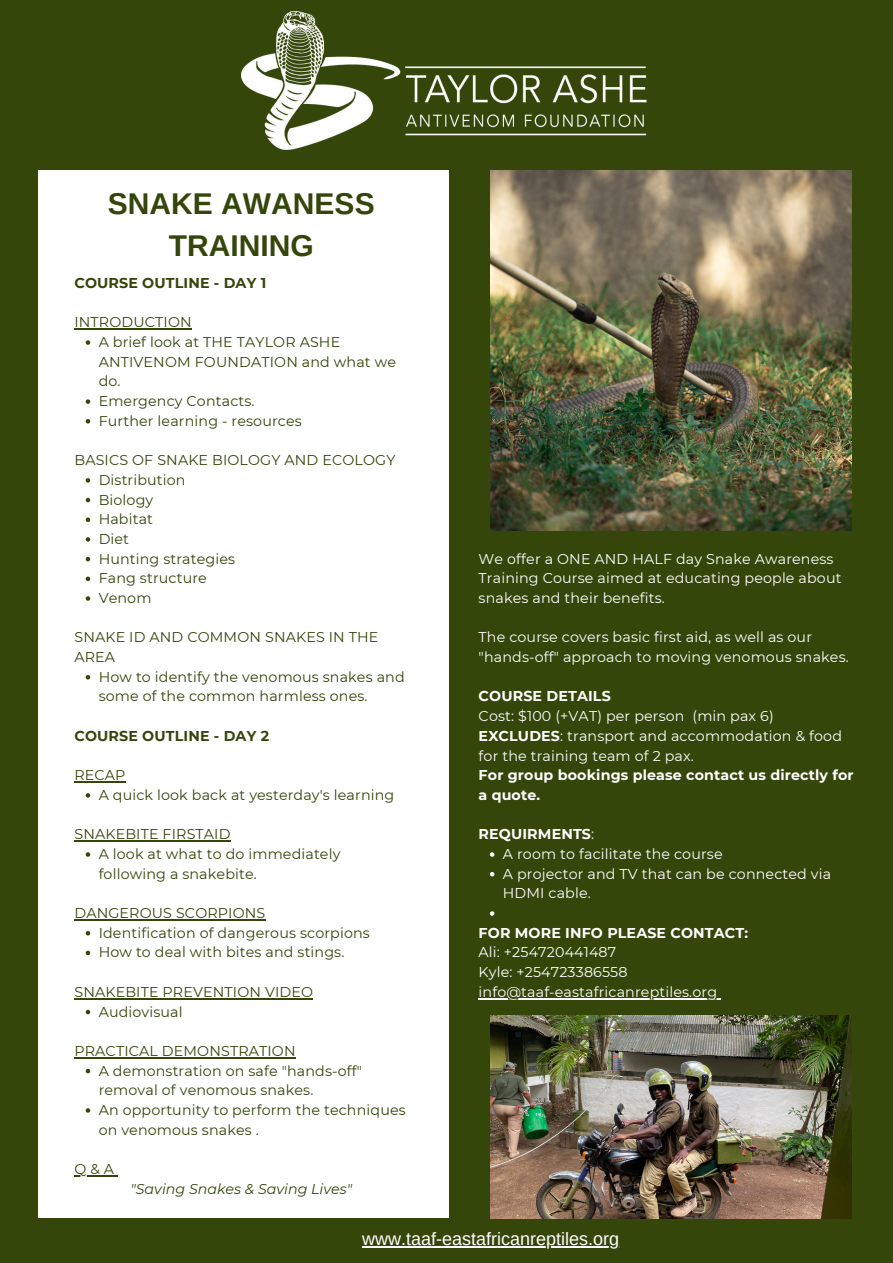
<style>
.page{position:relative;width:893px;height:1263px;background:#34460a}
.page>*{position:absolute;margin:0;border:0;box-sizing:border-box;transform-origin:0 0}
.t1{font:700 30px/41.6px "Arimo";color:#34460a;text-align:center}
.t2{font:18px "Arimo";color:#fff}
.t3{font:14.25px/19.6px "Montserrat";letter-spacing:.01em;color:#34460a}
.t4{font:14.25px/19.6px "Montserrat";letter-spacing:.01em;color:#fff}
.t5{font:700 14.25px/19.6px "Montserrat";letter-spacing:.01em;color:#fff}
.t6{font:700 14.25px "Montserrat";letter-spacing:.01em;color:#34460a}
.t7{font:italic 14.25px "Montserrat";color:#34460a}
.s1{font-weight:700}
.s2{font-weight:400}
</style>
<div class="page">
<div style="left:38px;top:170px;width:411px;height:1048px;background:#fff"></div>
<img style="left:491px;top:170px;width:360px;height:361px">
<img style="left:241px;top:11px;width:406px;height:139px">
<svg style="left:490px;top:852px;width:4px;height:5px"></svg>
<svg style="left:490px;top:872px;width:4px;height:4px"></svg>
<svg style="left:490px;top:911px;width:4px;height:5px"></svg>
<hr style="left:478px;top:998px;width:239px;height:1px;background:#fff">
<img style="left:491px;top:1015px;width:360px;height:203px">
<hr style="left:74px;top:328px;width:118px;height:2px;background:#34460a">
<svg style="left:86px;top:340px;width:4px;height:5px"></svg>
<svg style="left:86px;top:399px;width:4px;height:5px"></svg>
<svg style="left:86px;top:419px;width:4px;height:5px"></svg>
<svg style="left:86px;top:478px;width:4px;height:5px"></svg>
<svg style="left:86px;top:498px;width:4px;height:4px"></svg>
<svg style="left:86px;top:517px;width:4px;height:5px"></svg>
<svg style="left:86px;top:537px;width:4px;height:5px"></svg>
<svg style="left:86px;top:557px;width:4px;height:4px"></svg>
<svg style="left:86px;top:577px;width:4px;height:4px"></svg>
<svg style="left:86px;top:596px;width:4px;height:5px"></svg>
<svg style="left:86px;top:675px;width:4px;height:4px"></svg>
<hr style="left:74px;top:781px;width:52px;height:1px;background:#34460a">
<svg style="left:86px;top:793px;width:4px;height:5px"></svg>
<hr style="left:74px;top:840px;width:157px;height:1px;background:#34460a">
<svg style="left:86px;top:852px;width:4px;height:5px"></svg>
<hr style="left:74px;top:919px;width:191px;height:1px;background:#34460a">
<svg style="left:86px;top:931px;width:4px;height:4px"></svg>
<svg style="left:86px;top:951px;width:4px;height:4px"></svg>
<hr style="left:74px;top:998px;width:239px;height:1px;background:#34460a">
<svg style="left:86px;top:1010px;width:4px;height:4px"></svg>
<hr style="left:74px;top:1057px;width:222px;height:1px;background:#34460a">
<svg style="left:86px;top:1069px;width:4px;height:4px"></svg>
<svg style="left:86px;top:1108px;width:4px;height:5px"></svg>
<hr style="left:74px;top:1175px;width:40px;height:1px;background:#34460a">
<hr style="left:362px;top:1246px;width:257px;height:1px;background:#fff">
<p class="t1" style="left:108px;top:183px;width:268px">SNAKE AWANESS<br>TRAINING</p>
<p class="t6" style="left:74px;top:274px;width:193px">COURSE OUTLINE - DAY 1</p>
<p class="t3" style="left:74px;top:312px;width:119px">INTRODUCTION</p>
<p class="t3" style="left:99px;top:332px;width:299px">A brief look at THE TAYLOR ASHE<br>ANTIVENOM FOUNDATION and what we do.</p>
<p class="t3" style="left:99px;top:391px;width:157px">Emergency Contacts.</p>
<p class="t3" style="left:99px;top:411px;width:205px">Further learning - resources</p>
<p class="t3" style="left:74px;top:450px;width:322px">BASICS OF SNAKE BIOLOGY AND ECOLOGY</p>
<p class="t3" style="left:99px;top:470px;width:88px">Distribution</p>
<p class="t3" style="left:99px;top:490px;width:56px">Biology</p>
<p class="t3" style="left:99px;top:509px;width:56px">Habitat</p>
<p class="t3" style="left:99px;top:529px;width:32px">Diet</p>
<p class="t3" style="left:99px;top:549px;width:138px">Hunting strategies</p>
<p class="t3" style="left:99px;top:568px;width:110px">Fang structure</p>
<p class="t3" style="left:99px;top:588px;width:54px">Venom</p>
<p class="t3" style="left:74px;top:627px;width:305px">SNAKE ID AND COMMON SNAKES IN THE<br>AREA</p>
<p class="t3" style="left:99px;top:667px;width:307px">How to identify the venomous snakes and some of the common harmless ones.</p>
<p class="t6" style="left:74px;top:727px;width:196px">COURSE OUTLINE - DAY 2</p>
<p class="t3" style="left:74px;top:765px;width:53px">RECAP</p>
<p class="t3" style="left:99px;top:785px;width:297px">A quick look back at yesterday's learning</p>
<p class="t3" style="left:74px;top:824px;width:157px">SNAKEBITE FIRSTAID</p>
<p class="t3" style="left:99px;top:844px;width:243px">A look at what to do immediately following a snakebite.</p>
<p class="t3" style="left:74px;top:903px;width:192px">DANGEROUS SCORPIONS</p>
<p class="t3" style="left:99px;top:923px;width:273px">Identification of dangerous scorpions</p>
<p class="t3" style="left:99px;top:942px;width:247px">How to deal with bites and stings.</p>
<p class="t3" style="left:74px;top:982px;width:240px">SNAKEBITE PREVENTION VIDEO</p>
<p class="t3" style="left:99px;top:1001px;width:86px">Audiovisual</p>
<p class="t3" style="left:74px;top:1041px;width:223px">PRACTICAL DEMONSTRATION</p>
<p class="t3" style="left:99px;top:1061px;width:265px">A demonstration on safe "hands-off" removal of venomous snakes.</p>
<p class="t3" style="left:99px;top:1100px;width:309px">An opportunity to perform the techniques on venomous snakes .</p>
<p class="t3" style="left:74px;top:1159px;width:41px">Q&amp;A</p>
<p class="t7" style="left:131px;top:1180px;width:223px">"Saving Snakes &amp; Saving Lives"</p>
<p class="t2" style="left:362px;top:1228px;width:258px">www.taaf-eastafricanreptiles.org</p>
<p class="t4" style="left:478px;top:549px;width:364px">We offer a ONE AND HALF day Snake Awareness<br>Training Course aimed at educating people about snakes and their benefits.</p>
<p class="t4" style="left:478px;top:627px;width:372px">The course covers basic first aid, as well as our "hands-off" approach to moving venomous snakes.</p>
<p class="t5" style="left:478px;top:686px;width:134px">COURSE DETAILS</p>
<p class="t4" style="left:478px;top:706px;width:297px">Cost: $100 (+VAT) per person (min pax 6)</p>
<p class="t4" style="left:478px;top:726px;width:365px"><span class="s1">EXCLUDES</span>: transport and accommodation &amp; food for the training team of 2 pax.</p>
<p class="t5" style="left:478px;top:765px;width:376px">For group bookings please contact us directly for a quote.</p>
<p class="t5" style="left:478px;top:824px;width:117px">REQUIRMENTS<span class="s2">:</span></p>
<p class="t4" style="left:503px;top:844px;width:221px">A room to facilitate the course</p>
<p class="t4" style="left:503px;top:864px;width:330px">A projector and TV that can be connected via<br>HDMI cable.</p>
<p class="t5" style="left:478px;top:923px;width:271px">FOR MORE INFO PLEASE CONTACT:</p>
<p class="t4" style="left:478px;top:942px;width:139px">Ali: +254720441487</p>
<p class="t4" style="left:478px;top:962px;width:150px">Kyle: +254723386558</p>
<p class="t4" style="left:478px;top:982px;width:240px">info@taaf-eastafricanreptiles.org</p>
</div>
